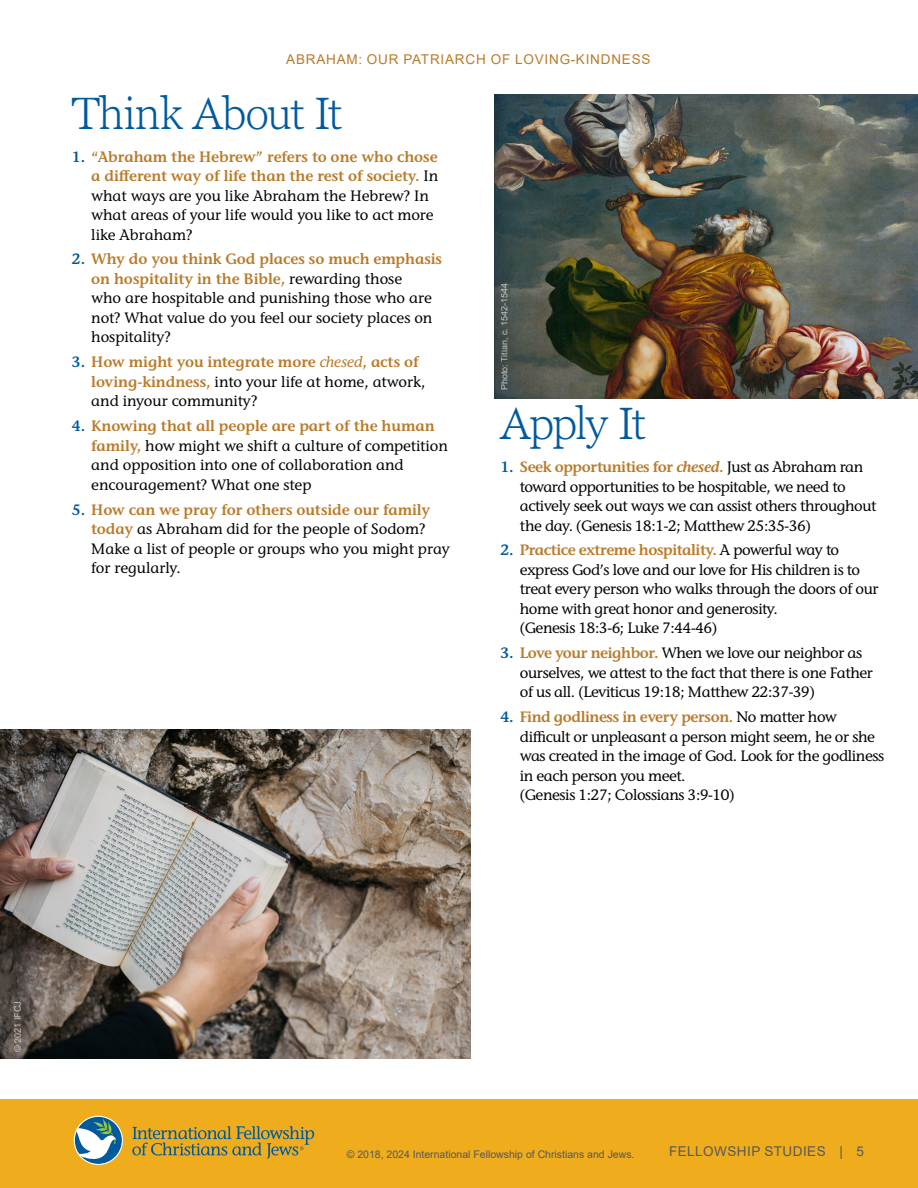
<style>
.page{position:relative;width:918px;height:1188px;background:#fff}
.page>*{position:absolute;margin:0;border:0;box-sizing:border-box;transform-origin:0 0}
.t1{font:300 45px "Georgia Pro";letter-spacing:-.025em;color:#015a9d}
.t2{font:500 15px/19.5px "Stone Informal ITC Pro";letter-spacing:-.025em;color:#040503}
.t3{font:500 15px/19.5px "Stone Informal ITC Pro";color:#040503}
.t4{font:600 15px/19.5px "Stone Informal ITC Pro";color:#b97b2a}
.t5{font:13.5px "Arial";letter-spacing:.06em;color:#b97b2a}
.t6{font:13.5px "Arial";letter-spacing:.035em;color:#57585a}
.t7{font:10.5px "Arial";color:#57585a}
.t8{font:9px "Arial";color:#fff}
.s1{font-weight:600;color:#015a9d}
.s2{font-weight:600;color:#b97b2a}
.s3{color:#015a9d}
.s4{font-weight:500;font-style:italic}
.s5{font-weight:500;color:#040503}
.s6{font-family:"Stone Informal ITC Pro Sem Bold Ital";font-weight:400;color:#b97b2a}
</style>
<div class="page">
<div style="left:0;top:1099px;width:918px;height:89px;background:#efac1c"></div>
<img style="left:494px;top:94px;width:424px;height:305px">
<img style="left:0;top:730px;width:470px;height:329px">
<svg style="left:132px;top:1126px;width:182px;height:33px"></svg>
<svg style="left:74px;top:1116px;width:49px;height:49px"></svg>
<p class="t5" style="left:286px;top:50px;width:366px">ABRAHAM: OUR PATRIARCH OF LOVING-KINDNESS</p>
<h1 class="t1" style="left:72px;top:87px;width:272px">Think About It</h1>
<p class="t3" style="left:91px;top:147px;width:349px;text-indent:-19px"><span class="s1">1.</span> <span class="s2">“Abraham the Hebrew” refers to one who chose a different way of life than the rest of society.</span> In what ways are you like Abraham the Hebrew? In what areas of your life would you like to act more like Abraham?</p>
<p class="t3" style="left:91px;top:249px;width:352px;text-indent:-19px"><span class="s1">2.</span> <span class="s2">Why do you think God places so much emphasis on hospitality in the Bible,</span> rewarding those<br>who are hospitable and punishing those who are not? What value do you feel our society places on hospitality?</p>
<p class="t4" style="left:91px;top:353px;width:336px;text-indent:-19px"><span class="s3">3.</span> How might you integrate more <span class="s4">chesed</span>, acts of loving-kindness, <span class="s5">into your life at home, atwork, and inyour community?</span></p>
<p class="t3" style="left:91px;top:416px;width:358px;text-indent:-19px"><span class="s1">4.</span> <span class="s2">Knowing that all people are part of the human family,</span> how might we shift a culture of competition and opposition into one of collaboration and encouragement? What one step</p>
<p class="t3" style="left:91px;top:500px;width:360px;text-indent:-19px"><span class="s1">5.</span> <span class="s2">How can we pray for others outside our family today</span> as Abraham did for the people of Sodom?<br>Make a list of people or groups who you might pray for regularly.</p>
<p class="t8" style="left:498px;top:390px;width:109px;rotate:-90deg">Photo: Titian, c. 1542-1544</p>
<h1 class="t1" style="left:500px;top:398px;width:147px">Apply It</h1>
<p class="t2" style="left:520px;top:457px;width:358px;text-indent:-19px"><span class="s1">1.</span> <span class="s2">Seek opportunities for</span> <span class="s6">chesed</span><span class="s2">.</span> Just as Abraham ran toward opportunities to be hospitable, we need to actively seek out ways we can assist others throughout the day. (Genesis 18:1-2; Matthew 25:35-36)</p>
<p class="t2" style="left:520px;top:540px;width:360px;text-indent:-19px"><span class="s1">2.</span> <span class="s2">Practice extreme hospitality.</span> A powerful way to express God’s love and our love for His children is to treat every person who walks through the doors of our home with great honor and generosity.<br>(Genesis 18:3-6; Luke 7:44-46)</p>
<p class="t2" style="left:520px;top:643px;width:355px;text-indent:-19px"><span class="s1">3.</span> <span class="s2">Love your neighbor.</span> When we love our neighbor as ourselves, we attest to the fact that there is one Father of us all. (Leviticus 19:18; Matthew 22:37-39)</p>
<p class="t2" style="left:520px;top:707px;width:366px;text-indent:-19px"><span class="s1">4.</span> <span class="s2">Find godliness in every person.</span> No matter how difficult or unpleasant a person might seem, he or she was created in the image of God. Look for the godliness in each person you meet.<br>(Genesis 1:27; Colossians 3:9-10)</p>
<p class="t8" style="left:11px;top:1052px;width:52px;rotate:-90deg">© 2021 IFCJ</p>
<p class="t7" style="left:347px;top:1147px;width:289px">© 2018, 2024 International Fellowship of Christians and Jews.</p>
<p class="t6" style="left:669px;top:1142px;width:196px">FELLOWSHIP STUDIES | 5</p>
</div>
